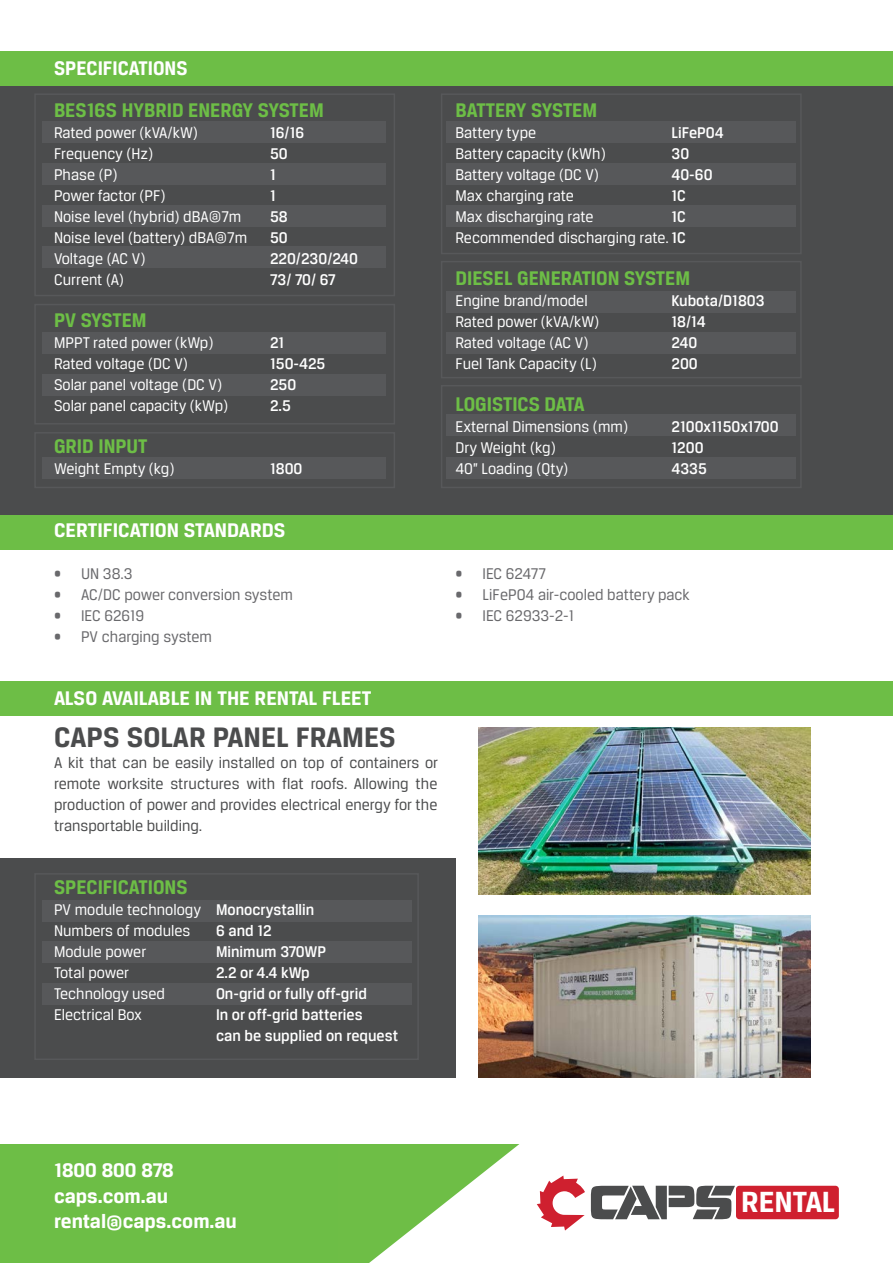
<style>
.page{position:relative;width:893px;height:1263px;background:#fff}
.page>*{position:absolute;margin:0;border:0;box-sizing:border-box;transform-origin:0 0}
.t1{font:700 31.05px "Breuer Text";color:#fff}
.product_title{font:700 30px "Breuer Text";color:#4b4c4d}
.t2{font:700 21px "Breuer Text";color:#6dbe46;scale:.96 1}
.t3{font:700 21px "Breuer Text";color:#fff}
.t4{font:700 21px "Breuer Text";color:#fff;scale:.96 1}
.Paragraph_Style_1{font:16.5px "Breuer Text";color:#fff;scale:.96 1}
.Paragraph_Style_1-2{font:500 16.5px/21px "Breuer Text";color:#fff;scale:.96 1}
.t5{font:16.5px/21px "Breuer Text";color:#4b4c4d;text-align:justify;scale:.96 1}
.t6{font:16.5px "Breuer Text";color:#69696c;scale:.96 1}
.s1{font-weight:500}
</style>
<div class="page">
<div style="left:0;top:858px;width:455px;height:219px;background:#4b4c4d"></div>
<div style="left:0;top:82px;width:893px;height:452px;background:#4b4c4d"></div>
<div style="left:42px;top:164px;width:344px;height:21px;background:#57585a"></div>
<div style="left:42px;top:942px;width:369px;height:21px;background:#57585a"></div>
<div style="left:42px;top:900px;width:369px;height:21px;background:#57585a"></div>
<div style="left:446px;top:164px;width:350px;height:21px;background:#57585a"></div>
<div style="left:446px;top:333px;width:350px;height:21px;background:#57585a"></div>
<div style="left:42px;top:374px;width:344px;height:21px;background:#57585a"></div>
<div style="left:42px;top:205px;width:344px;height:21px;background:#57585a"></div>
<div style="left:42px;top:983px;width:369px;height:21px;background:#57585a"></div>
<div style="left:446px;top:205px;width:350px;height:21px;background:#57585a"></div>
<div style="left:42px;top:247px;width:344px;height:21px;background:#57585a"></div>
<div style="left:446px;top:415px;width:350px;height:21px;background:#57585a"></div>
<div style="left:42px;top:458px;width:344px;height:21px;background:#57585a"></div>
<div style="left:42px;top:122px;width:344px;height:21px;background:#57585a"></div>
<div style="left:446px;top:122px;width:350px;height:21px;background:#57585a"></div>
<div style="left:446px;top:291px;width:350px;height:21px;background:#57585a"></div>
<div style="left:446px;top:458px;width:350px;height:21px;background:#57585a"></div>
<div style="left:42px;top:333px;width:344px;height:21px;background:#57585a"></div>
<svg style="left:338px;top:1145px;width:180px;height:118px;fill:#6ebe46"></svg>
<div style="left:0;top:1145px;width:338px;height:118px;background:#6dbe46"></div>
<div style="left:0;top:516px;width:893px;height:34px;background:#6dbe46"></div>
<div style="left:0;top:51px;width:893px;height:34px;background:#6dbe46"></div>
<svg style="left:537px;top:1175px;width:48px;height:55px"></svg>
<svg style="left:591px;top:1186px;width:144px;height:33px"></svg>
<div style="left:736px;top:1186px;width:103px;height:33px;background:#cf202f;border-radius:3px"></div>
<img style="left:478px;top:915px;width:332px;height:162px">
<div style="left:0;top:681px;width:893px;height:34px;background:#6dbe46"></div>
<img style="left:478px;top:727px;width:332px;height:167px">
<div style="left:34px;top:93px;width:361px;height:203px;border:1px solid #57585a"></div>
<div style="left:441px;top:93px;width:361px;height:161px;border:1px solid #57585a"></div>
<div style="left:441px;top:261px;width:361px;height:117px;border:1px solid #57585a"></div>
<div style="left:441px;top:385px;width:361px;height:103px;border:1px solid #57585a"></div>
<div style="left:34px;top:432px;width:361px;height:56px;border:1px solid #57585a"></div>
<div style="left:34px;top:873px;width:385px;height:187px;border:1px solid #57585a"></div>
<div style="left:34px;top:304px;width:361px;height:120px;border:1px solid #57585a"></div>
<p class="t4" style="left:54px;top:56px;width:141px">SPECIFICATIONS</p>
<p class="t2" style="left:54px;top:98px;width:283px">BES16S HYBRID ENERGY SYSTEM</p>
<p class="Paragraph_Style_1" style="left:54px;top:124px;width:151px">Rated power (kVA/kW)</p>
<p class="Paragraph_Style_1-2" style="left:270px;top:122px;width:37px">16/16</p>
<p class="Paragraph_Style_1" style="left:54px;top:145px;width:105px">Frequency (Hz)</p>
<p class="Paragraph_Style_1-2" style="left:270px;top:143px;width:20px">50</p>
<p class="Paragraph_Style_1" style="left:54px;top:166px;width:68px">Phase (P)</p>
<p class="Paragraph_Style_1-2" style="left:270px;top:164px;width:8px">1</p>
<p class="Paragraph_Style_1" style="left:54px;top:187px;width:118px">Power factor (PF)</p>
<p class="Paragraph_Style_1-2" style="left:270px;top:185px;width:8px">1</p>
<p class="Paragraph_Style_1" style="left:54px;top:208px;width:197px">Noise level (hybrid) dBA@7m</p>
<p class="Paragraph_Style_1-2" style="left:270px;top:206px;width:20px">58</p>
<p class="Paragraph_Style_1" style="left:54px;top:229px;width:203px">Noise level (battery) dBA@7m</p>
<p class="Paragraph_Style_1-2" style="left:270px;top:227px;width:20px">50</p>
<p class="Paragraph_Style_1" style="left:54px;top:250px;width:97px">Voltage (AC V)</p>
<p class="Paragraph_Style_1-2" style="left:270px;top:248px;width:93px">220/230/240</p>
<p class="Paragraph_Style_1" style="left:54px;top:271px;width:74px">Current (A)</p>
<p class="Paragraph_Style_1-2" style="left:270px;top:269px;width:70px">73/ 70/ 67</p>
<p class="t2" style="left:54px;top:308px;width:98px">PV SYSTEM</p>
<p class="Paragraph_Style_1" style="left:54px;top:334px;width:168px">MPPT rated power (kWp)</p>
<p class="Paragraph_Style_1-2" style="left:270px;top:332px;width:16px">21</p>
<p class="Paragraph_Style_1" style="left:54px;top:355px;width:141px">Rated voltage (DC V)</p>
<p class="Paragraph_Style_1-2" style="left:270px;top:353px;width:59px">150-425</p>
<p class="Paragraph_Style_1" style="left:54px;top:376px;width:177px">Solar panel voltage (DC V)</p>
<p class="Paragraph_Style_1-2" style="left:270px;top:374px;width:29px">250</p>
<p class="Paragraph_Style_1" style="left:54px;top:397px;width:183px">Solar panel capacity (kWp)</p>
<p class="Paragraph_Style_1-2" style="left:270px;top:395px;width:23px">2.5</p>
<p class="t2" style="left:54px;top:434px;width:99px">GRID INPUT</p>
<p class="Paragraph_Style_1" style="left:54px;top:460px;width:127px">Weight Empty (kg)</p>
<p class="Paragraph_Style_1-2" style="left:270px;top:458px;width:35px">1800</p>
<p class="t3" style="left:54px;top:518px;width:233px">CERTIFICATION STANDARDS</p>
<p class="t6" style="left:54px;top:565px;width:83px">• UN 38.3</p>
<p class="t6" style="left:54px;top:586px;width:250px">• AC/DC power conversion system</p>
<p class="t6" style="left:54px;top:607px;width:95px">• IEC 62619</p>
<p class="t6" style="left:54px;top:628px;width:166px">• PV charging system</p>
<p class="t2" style="left:455px;top:98px;width:149px">BATTERY SYSTEM</p>
<p class="Paragraph_Style_1" style="left:455px;top:124px;width:86px">Battery type</p>
<p class="Paragraph_Style_1-2" style="left:671px;top:122px;width:56px">LiFePO4</p>
<p class="Paragraph_Style_1" style="left:455px;top:145px;width:158px">Battery capacity (kWh)</p>
<p class="Paragraph_Style_1-2" style="left:671px;top:143px;width:20px">30</p>
<p class="Paragraph_Style_1" style="left:455px;top:166px;width:151px">Battery voltage (DC V)</p>
<p class="Paragraph_Style_1-2" style="left:671px;top:164px;width:44px">40-60</p>
<p class="Paragraph_Style_1" style="left:455px;top:187px;width:125px">Max charging rate</p>
<p class="Paragraph_Style_1-2" style="left:671px;top:185px;width:17px">1C</p>
<p class="Paragraph_Style_1" style="left:455px;top:208px;width:145px">Max discharging rate</p>
<p class="Paragraph_Style_1-2" style="left:671px;top:206px;width:17px">1C</p>
<p class="Paragraph_Style_1" style="left:455px;top:229px;width:242px">Recommended discharging rate. <span class="s1">1C</span></p>
<p class="t2" style="left:455px;top:266px;width:246px">DIESEL GENERATION SYSTEM</p>
<p class="Paragraph_Style_1" style="left:455px;top:292px;width:139px">Engine brand/model</p>
<p class="Paragraph_Style_1-2" style="left:671px;top:290px;width:98px">Kubota/D1803</p>
<p class="Paragraph_Style_1" style="left:455px;top:313px;width:151px">Rated power (kVA/kW)</p>
<p class="Paragraph_Style_1-2" style="left:671px;top:311px;width:37px">18/14</p>
<p class="Paragraph_Style_1" style="left:455px;top:334px;width:140px">Rated voltage (AC V)</p>
<p class="Paragraph_Style_1-2" style="left:671px;top:332px;width:28px">240</p>
<p class="Paragraph_Style_1" style="left:455px;top:355px;width:149px">Fuel Tank Capacity (L)</p>
<p class="Paragraph_Style_1-2" style="left:671px;top:353px;width:29px">200</p>
<p class="t2" style="left:455px;top:392px;width:136px">LOGISTICS DATA</p>
<p class="Paragraph_Style_1" style="left:455px;top:418px;width:181px">External Dimensions (mm)</p>
<p class="Paragraph_Style_1-2" style="left:671px;top:416px;width:113px">2100x1150x1700</p>
<p class="Paragraph_Style_1" style="left:455px;top:439px;width:106px">Dry Weight (kg)</p>
<p class="Paragraph_Style_1-2" style="left:671px;top:437px;width:35px">1200</p>
<p class="Paragraph_Style_1" style="left:455px;top:460px;width:119px">40” Loading (Qty)</p>
<p class="Paragraph_Style_1-2" style="left:671px;top:458px;width:38px">4335</p>
<p class="t6" style="left:455px;top:565px;width:96px">• IEC 62477</p>
<p class="t6" style="left:455px;top:586px;width:246px">• LiFePO4 air-cooled battery pack</p>
<p class="t6" style="left:455px;top:607px;width:125px">• IEC 62933-2-1</p>
<p class="t3" style="left:54px;top:686px;width:319px">ALSO AVAILABLE IN THE RENTAL FLEET</p>
<p class="product_title" style="left:54px;top:720px;width:343px">CAPS SOLAR PANEL FRAMES</p>
<p class="t5" style="left:54px;top:752px;width:402px">A kit that can be easily installed on top of containers or remote worksite structures with flat roofs. Allowing the production of power and provides electrical energy for the transportable building.</p>
<p class="t2" style="left:54px;top:875px;width:141px">SPECIFICATIONS</p>
<p class="Paragraph_Style_1" style="left:54px;top:901px;width:273px">PV module technology <span class="s1">Monocrystallin</span></p>
<p class="Paragraph_Style_1" style="left:54px;top:922px;width:144px">Numbers of modules</p>
<p class="Paragraph_Style_1-2" style="left:216px;top:920px;width:59px">6 and 12</p>
<p class="Paragraph_Style_1" style="left:54px;top:943px;width:98px">Module power</p>
<p class="Paragraph_Style_1-2" style="left:216px;top:941px;width:116px">Minimum 370WP</p>
<p class="Paragraph_Style_1" style="left:54px;top:964px;width:80px">Total power</p>
<p class="Paragraph_Style_1-2" style="left:216px;top:962px;width:99px">2.2 or 4.4 kWp</p>
<p class="Paragraph_Style_1" style="left:54px;top:985px;width:117px">Technology used</p>
<p class="Paragraph_Style_1-2" style="left:216px;top:983px;width:159px">On-grid or fully off-grid</p>
<p class="Paragraph_Style_1" style="left:54px;top:1006px;width:93px">Electrical Box</p>
<p class="Paragraph_Style_1-2" style="left:216px;top:1004px;width:191px">In or off-grid batteries<br>can be supplied on request</p>
<p class="t3" style="left:54px;top:1158px;width:121px">1800 800 878</p>
<p class="t3" style="left:54px;top:1184px;width:116px">caps.com.au</p>
<p class="t3" style="left:54px;top:1209px;width:184px">rental@caps.com.au</p>
<p class="t1" style="left:741px;top:1185px;width:95px">RENTAL</p>
</div>
